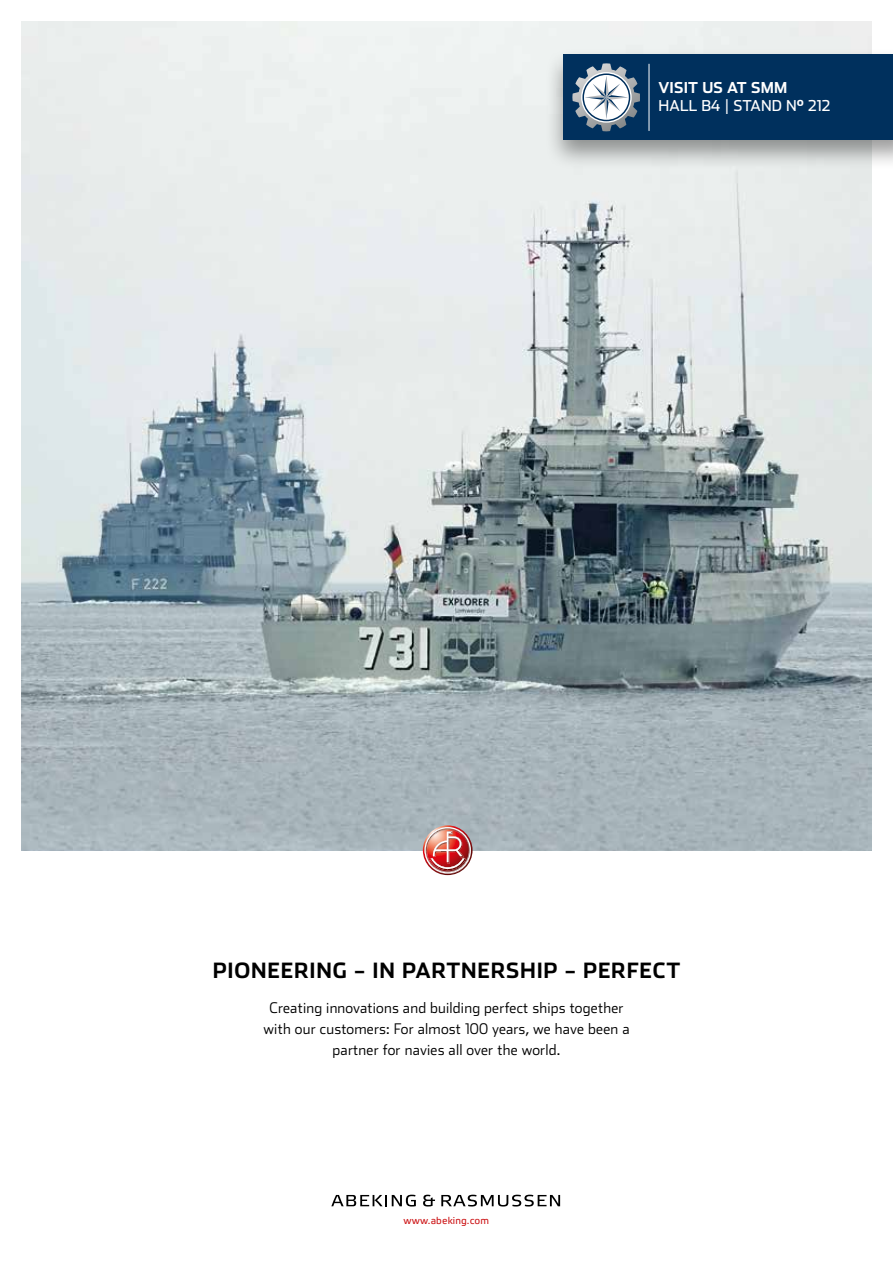
<style>
.page{position:relative;width:893px;height:1263px;background:#fff}
.page>*{position:absolute;margin:0;border:0;box-sizing:border-box;transform-origin:0 0}
.t1{font:700 21px "Stainless";letter-spacing:.04em;color:#000}
.t2{font:15px/18px "Stainless";letter-spacing:.01em;color:#fff}
.t3{font:300 14.7px/21px "Stainless";letter-spacing:.015em;color:#000;text-align:center}
.t4{font:9.9px "Etelka Text";letter-spacing:.01em;color:#cd1719}
.s1{font-weight:700}
</style>
<div class="page">
<img style="left:21px;top:21px;width:851px;height:829px">
<svg style="left:331px;top:1195px;width:85px;height:11px"></svg>
<svg style="left:423px;top:1195px;width:12px;height:11px"></svg>
<svg style="left:441px;top:1195px;width:119px;height:11px"></svg>
<img style="left:423px;top:825px;width:50px;height:50px">
<div style="left:544px;top:48px;width:349px;height:123px;background:#000;opacity:.4"></div>
<div style="left:563px;top:54px;width:330px;height:85px;background:#00305d"></div>
<hr style="left:649px;top:64px;width:1px;height:67px;background:#fff">
<svg style="left:572px;top:63px;width:68px;height:68px"></svg>
<p class="t2" style="left:658px;top:79px;width:173px"><span class="s1">VISIT US AT SMM<br></span>HALL B4 | STAND N<span class="s1">°</span> 212</p>
<h1 class="t1" style="left:213px;top:957px;width:469px">PIONEERING – IN PARTNERSHIP – PERFECT</h1>
<p class="t3" style="left:264px;top:997px;width:368px">Creating innovations and building perfect ships together with our customers: For almost 100 years, we have been a partner for navies all over the world.</p>
<p class="t4" style="left:404px;top:1214px;width:87px">www.abeking.com</p>
</div>
